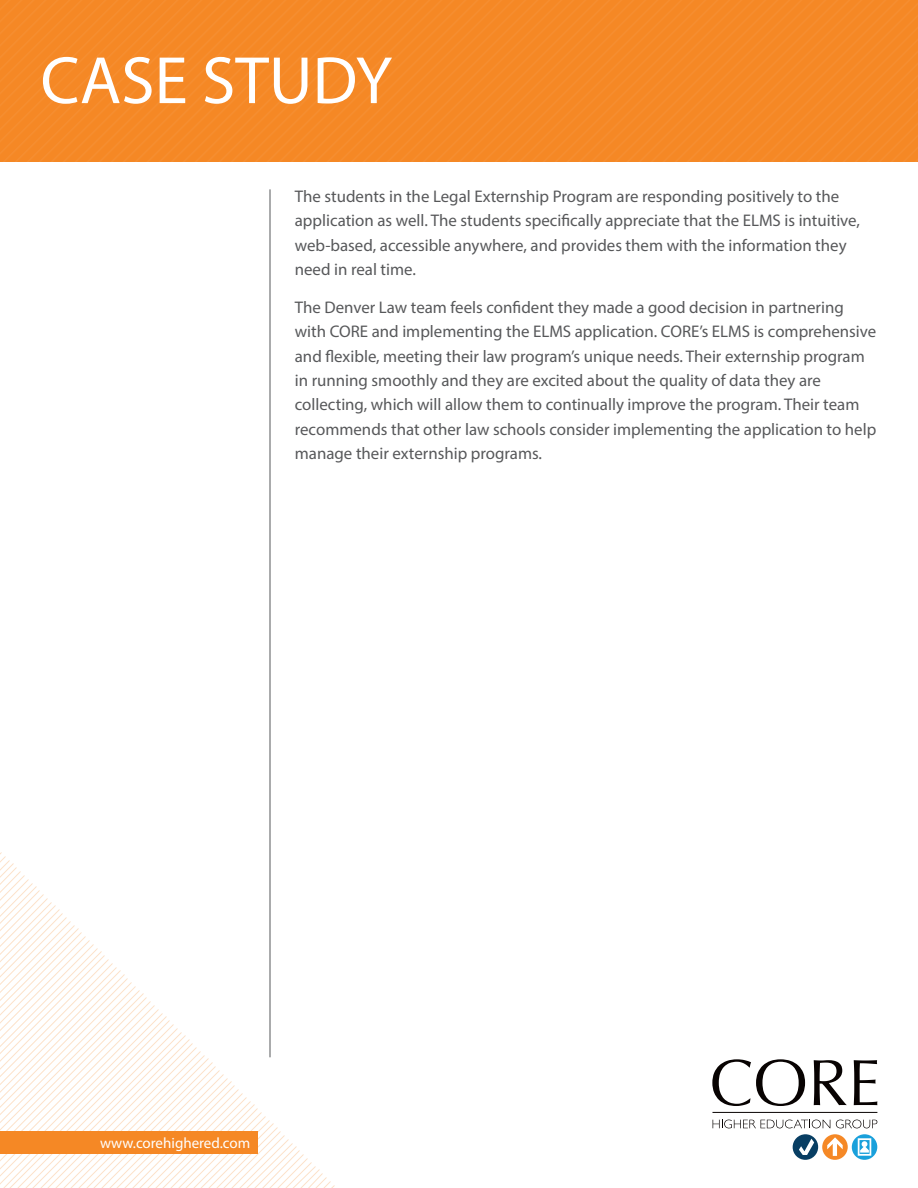
<style>
.page{position:relative;width:918px;height:1188px;background:#fff}
.page>*{position:absolute;margin:0;border:0;box-sizing:border-box;transform-origin:0 0}
.t1{font:67.5px "Myriad Pro";color:#fff}
.t2{font:16.8px/24.3px "Myriad Pro";color:#57585a}
.t3{font:15px "Myriad Pro";color:#fff}
</style>
<div class="page">
<hr style="left:270px;top:189px;width:1px;height:868px;background:#57585a">
<svg style="left:0;top:0;width:918px;height:162px;background:#f58927"></svg>
<svg style="left:0;top:852px;width:334px;height:336px"></svg>
<div style="left:0;top:1131px;width:257px;height:23px;background:#f58825"></div>
<svg style="left:712px;top:1059px;width:93px;height:47px"></svg>
<svg style="left:814px;top:1060px;width:33px;height:45px"></svg>
<svg style="left:854px;top:1060px;width:23px;height:45px"></svg>
<svg style="left:713px;top:1120px;width:117px;height:8px"></svg>
<svg style="left:836px;top:1120px;width:41px;height:8px"></svg>
<hr style="left:712px;top:1112px;width:165px;height:1px;background:#080302">
<svg style="left:822px;top:1134px;width:26px;height:26px"></svg>
<svg style="left:827px;top:1137px;width:16px;height:19px"></svg>
<div style="left:793px;top:1134px;width:25px;height:26px;background:#083e63;border-radius:50%"></div>
<svg style="left:799px;top:1139px;width:15px;height:16px"></svg>
<svg style="left:852px;top:1134px;width:25px;height:26px"></svg>
<svg style="left:858px;top:1138px;width:13px;height:18px"></svg>
<h1 class="t1" style="left:40px;top:39px;width:353px">CASE STUDY</h1>
<p class="t2" style="left:295px;top:184px;width:567px">The students in the Legal Externship Program are responding positively to the application as well. The students specifically appreciate that the ELMS is intuitive, web-based, accessible anywhere, and provides them with the information they need in real time.</p>
<p class="t2" style="left:295px;top:295px;width:583px">The Denver Law team feels confident they made a good decision in partnering with CORE and implementing the ELMS application. CORE’s ELMS is comprehensive and flexible, meeting their law program’s unique needs. Their externship program in running smoothly and they are excited about the quality of data they are collecting, which will allow them to continually improve the program. Their team recommends that other law schools consider implementing the application to help manage their externship programs.</p>
<p class="t3" style="left:100px;top:1133px;width:152px">www.corehighered.com</p>
</div>
